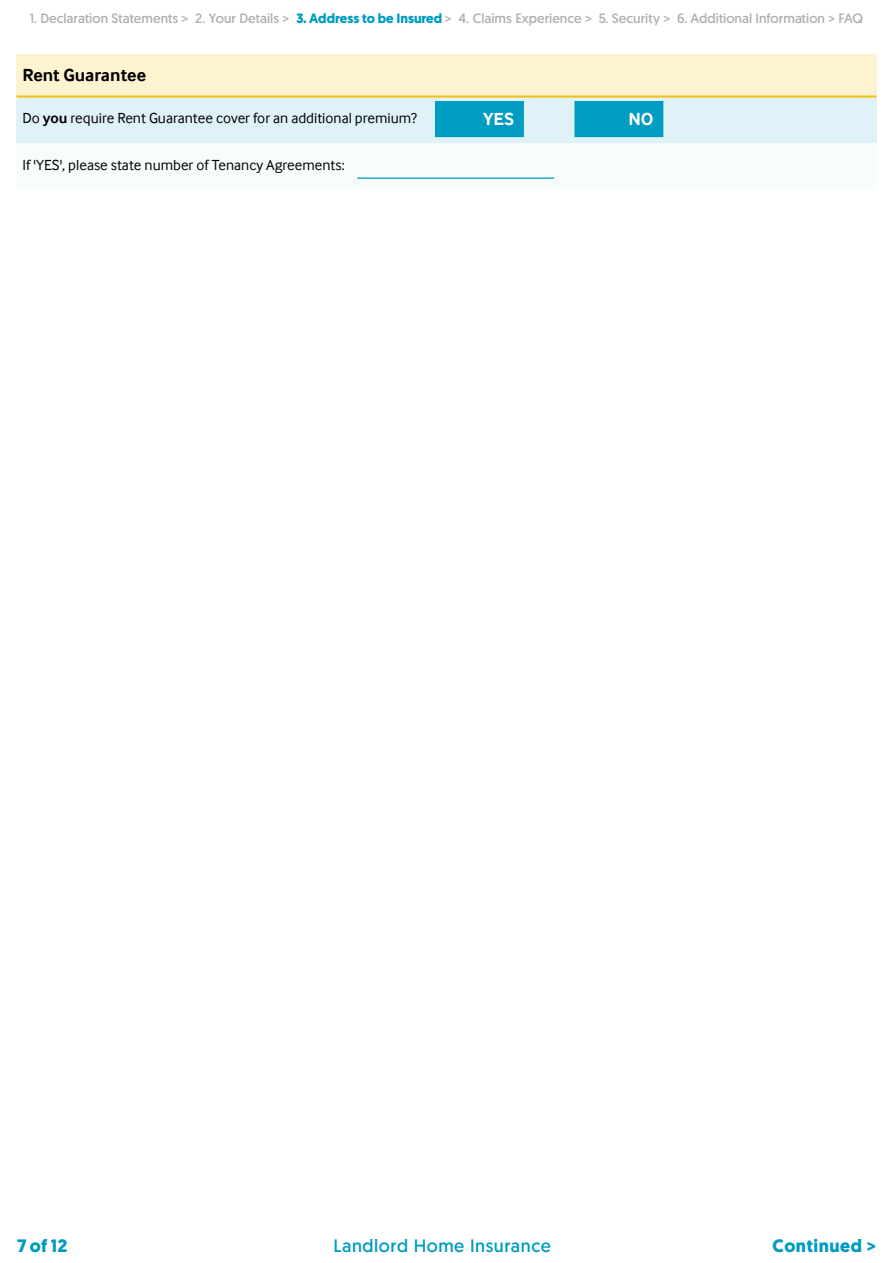
<style>
.page{position:relative;width:893px;height:1263px;background:#fff}
.page>*{position:absolute;margin:0;border:0;box-sizing:border-box;transform-origin:0 0}
.t1{font:18px "Geomanist";letter-spacing:.03em;color:#009cc2}
.t2{font:700 18px "Geomanist";letter-spacing:.03em;color:#009cc2}
.t3{font:700 18px "Inter Face";color:#000}
.t4{font:700 18px "Inter Face";color:#fff}
.t5{font:15px "Inter Face";color:#000}
.t6{font:13.5px "Geomanist";color:#adaeae}
.s1{font-weight:700;color:#009cc2}
.s2{font-weight:700}
</style>
<div class="page">
<div style="left:17px;top:54px;width:859px;height:43px;background:#fdf3d0"></div>
<div style="left:17px;top:97px;width:859px;height:46px;background:#dff2f7"></div>
<div style="left:17px;top:143px;width:859px;height:47px;background:#f9fcfd"></div>
<hr style="left:17px;top:95px;width:859px;height:3px;background:#f7c112">
<hr style="left:357px;top:178px;width:197px;height:1px;background:#009cc2">
<div style="left:436px;top:102px;width:87px;height:34px;background:#009cc2"></div>
<div style="left:435px;top:101px;width:89px;height:36px;border:1px solid #009cc2"></div>
<div style="left:575px;top:102px;width:88px;height:34px;background:#009cc2"></div>
<div style="left:574px;top:101px;width:89px;height:36px;border:1px solid #009cc2"></div>
<p class="t6" style="left:30px;top:9px;width:835px">1. Declaration Statements &gt; 2. Your Details &gt; <span class="s1">3. Address to be Insured</span> &gt; 4. Claims Experience &gt; 5. Security &gt; 6. Additional Information &gt; FAQ</p>
<h1 class="t3" style="left:23px;top:65px;width:125px">Rent Guarantee</h1>
<p class="t5" style="left:23px;top:109px;width:396px">Do <span class="s2">you</span> require Rent Guarantee cover for an additional premium?</p>
<p class="t5" style="left:23px;top:156px;width:324px">If 'YES', please state number of Tenancy Agreements:</p>
<h1 class="t4" style="left:483px;top:109px;width:33px">YES</h1>
<h1 class="t4" style="left:628px;top:109px;width:27px">NO</h1>
<h1 class="t2" style="left:17px;top:1233px;width:52px">7 of 12</h1>
<h1 class="t1" style="left:333px;top:1234px;width:219px">Landlord Home Insurance</h1>
<h1 class="t2" style="left:772px;top:1233px;width:105px">Continued &gt;</h1>
</div>
